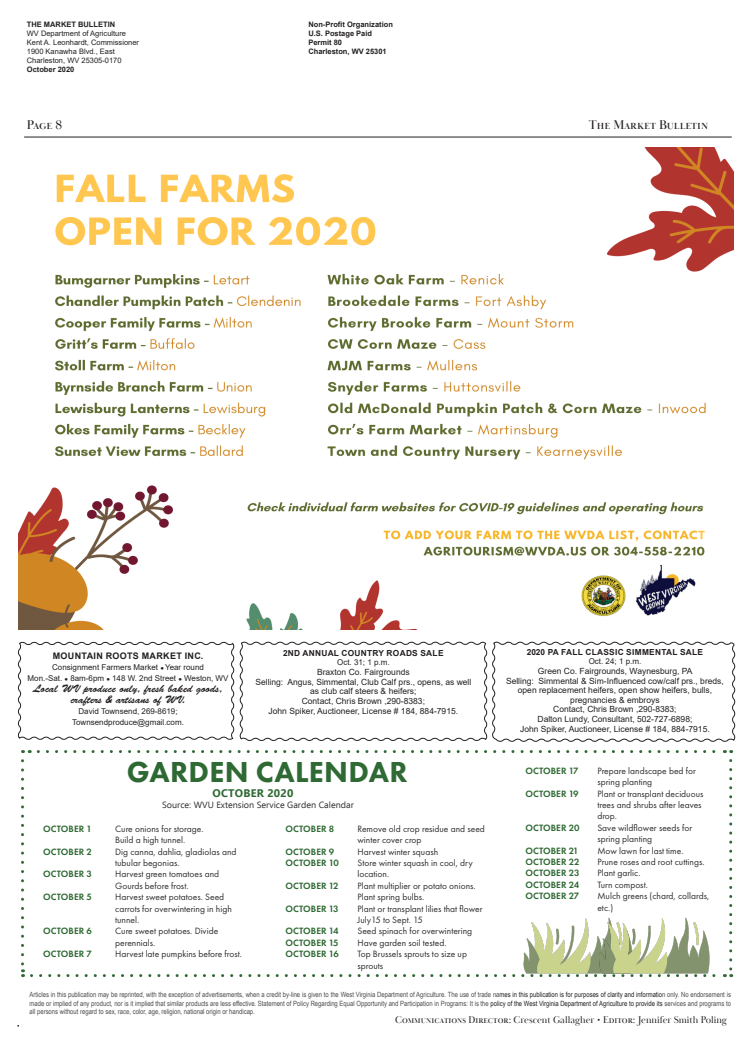
<style>
.page{position:relative;width:752px;height:1044px;background:#fff}
.page>*{position:absolute;margin:0;border:0;box-sizing:border-box;transform-origin:0 0}
.t1{font:800 30px "Futura PT";letter-spacing:.01em;color:#2f6934}
.t2{font:13px "Baskerville Display PT";color:#231f20}
.t3{font:11px "Brush Script Std";color:#231f20}
.t4{font:700 11px "Ebrima";letter-spacing:.02em;color:#2f6a34}
.t5{font:10px "Baskerville Poster PT";color:#231f20}
.t6{font:9.5px/11.4px "Futura PT";color:#312f30}
.t7{font:600 9.5px "Futura PT";letter-spacing:.01em;color:#2f6a34}
.t8{font:9px "Ebrima";color:#312f30}
.t9{font:700 9px "Arial";letter-spacing:.035em;color:#231f20}
.t10{font:8.5px/9.6px "Arial";color:#231f20;text-align:center}
.t11{font:700 8.3px "Arial";letter-spacing:.035em;color:#231f20}
.t12{font:8px "Arial";color:#231f20}
.t13{font:7.5px "Arial";color:#231f20}
.t14{font:700 7.5px "Arial";color:#231f20}
.t15{font:7.2px/8.6px "Arial Narrow";color:#4b4c4d;text-align:justify}
.s1{font-family:"Impact";font-size:6px}
.s2{color:#2e6833}
.s3{color:#231f20}
.s4{font-size:11px}
</style>
<div class="page">
<hr style="left:24px;top:137px;width:707px;height:1px;background:#231f20">
<svg style="left:38px;top:750px;width:693px;height:3px"></svg>
<svg style="left:31px;top:761px;width:701px;height:216px"></svg>
<svg style="left:21px;top:761px;width:3px;height:216px"></svg>
<img style="left:520px;top:917px;width:76px;height:60px">
<img style="left:596px;top:917px;width:116px;height:60px">
<svg style="left:18px;top:641px;width:718px;height:101px"></svg>
<img style="left:18px;top:147px;width:716px;height:482px">
<p class="t14" style="left:27px;top:20px;width:90px">THE MARKET BULLETIN</p>
<p class="t13" style="left:27px;top:29px;width:101px">WV Department of Agriculture</p>
<p class="t13" style="left:27px;top:38px;width:114px">Kent A. Leonhardt, Commissioner</p>
<p class="t13" style="left:27px;top:47px;width:89px">1900 Kanawha Blvd., East</p>
<p class="t13" style="left:27px;top:56px;width:96px">Charleston, WV 25305-0170</p>
<p class="t14" style="left:27px;top:65px;width:49px">October 2020</p>
<p class="t14" style="left:308px;top:20px;width:86px">Non-Profit Organization</p>
<p class="t14" style="left:308px;top:29px;width:65px">U.S. Postage Paid</p>
<p class="t14" style="left:308px;top:38px;width:35px">Permit 80</p>
<p class="t14" style="left:308px;top:47px;width:80px">Charleston, WV 25301</p>
<p class="t2" style="left:27px;top:117px;width:37px">Page 8</p>
<p class="t2" style="left:588px;top:117px;width:121px">The Market Bulletin</p>
<p class="t9" style="left:53px;top:649px;width:152px">MOUNTAIN ROOTS MARKET INC.</p>
<p class="t12" style="left:52px;top:661px;width:153px">Consignment Farmers Market <span class="s1">●</span> Year round</p>
<p class="t12" style="left:28px;top:672px;width:202px">Mon.-Sat. <span class="s1">●</span> 8am-6pm <span class="s1">●</span> 148 W. 2nd Street <span class="s1">●</span> Weston, WV</p>
<p class="t3" style="left:33px;top:682px;width:191px">Local WV produce only, fresh baked goods,</p>
<p class="t3" style="left:71px;top:693px;width:116px">crafters &amp; artisans of WV.</p>
<p class="t12" style="left:78px;top:705px;width:101px">David Townsend, 269-8619;</p>
<p class="t12" style="left:72px;top:716px;width:113px">Townsendproduce@gmail.com.</p>
<p class="t11" style="left:283px;top:647px;width:162px">2ND ANNUAL COUNTRY ROADS SALE</p>
<p class="t12" style="left:337px;top:657px;width:54px">Oct. 31; 1 p.m.</p>
<p class="t10" style="left:317px;top:667px;width:94px">Braxton Co. Fairgrounds</p>
<p class="t10" style="left:255px;top:677px;width:217px">Selling: Angus, Simmental, Club Calf prs., opens, as well as club calf steers &amp; heifers;</p>
<p class="t10" style="left:302px;top:696px;width:125px">Contact, Chris Brown ,290-8383;</p>
<p class="t10" style="left:268px;top:706px;width:191px">John Spiker, Auctioneer, License # 184, 884-7915.</p>
<p class="t1" style="left:127px;top:753px;width:282px"><span class="s2">GAR</span>DEN CALENDAR</p>
<p class="t4" style="left:212px;top:785px;width:82px">OCTOBER 2020</p>
<p class="t8" style="left:162px;top:798px;width:193px">Source: WVU Extension Service Garden Calendar</p>
<p class="t7" style="left:285px;top:823px;width:50px">OCTOBER 8</p>
<p class="t6" style="left:357px;top:823px;width:129px">Remove old crop residue and seed winter cover crop</p>
<p class="t7" style="left:285px;top:846px;width:50px">OCTOBER 9</p>
<p class="t6" style="left:357px;top:846px;width:82px">Harvest winter squash</p>
<p class="t7" style="left:285px;top:857px;width:55px">OCTOBER 10</p>
<p class="t6" style="left:357px;top:857px;width:117px">Store winter squash in cool, dry location.</p>
<p class="t7" style="left:285px;top:880px;width:55px">OCTOBER 12</p>
<p class="t6" style="left:357px;top:880px;width:120px">Plant multiplier or potato onions.<br>Plant spring bulbs.</p>
<p class="t7" style="left:285px;top:903px;width:55px">OCTOBER 13</p>
<p class="t6" style="left:357px;top:903px;width:127px">Plant or transplant lilies that flower<br>July15 to Sept. 15</p>
<p class="t7" style="left:285px;top:925px;width:54px">OCTOBER 14</p>
<p class="t6" style="left:357px;top:926px;width:116px">Seed spinach for overwintering</p>
<p class="t7" style="left:285px;top:937px;width:55px">OCTOBER 15</p>
<p class="t6" style="left:357px;top:937px;width:91px">Have garden soil tested.</p>
<p class="t7" style="left:285px;top:948px;width:55px">OCTOBER 16</p>
<p class="t6" style="left:357px;top:948px;width:111px">Top Brussels sprouts to size up sprouts</p>
<p class="t7" style="left:43px;top:823px;width:50px">OCTOBER 1</p>
<p class="t6" style="left:115px;top:823px;width:90px">Cure onions for storage.<br>Build a high tunnel.</p>
<p class="t7" style="left:43px;top:846px;width:50px">OCTOBER 2</p>
<p class="t6" style="left:115px;top:846px;width:123px">Dig canna, dahlia, gladiolas and tubular begonias.</p>
<p class="t7" style="left:43px;top:868px;width:50px">OCTOBER 3</p>
<p class="t6" style="left:115px;top:869px;width:105px">Harvest green tomatoes and<br>Gourds before frost.</p>
<p class="t7" style="left:43px;top:891px;width:50px">OCTOBER 5</p>
<p class="t6" style="left:115px;top:891px;width:118px">Harvest sweet potatoes. Seed carrots for overwintering in high tunnel.</p>
<p class="t7" style="left:43px;top:925px;width:50px">OCTOBER 6</p>
<p class="t6" style="left:115px;top:926px;width:104px">Cure sweet potatoes. Divide perennials.</p>
<p class="t7" style="left:43px;top:948px;width:50px">OCTOBER 7</p>
<p class="t6" style="left:115px;top:948px;width:128px">Harvest late pumpkins before frost.</p>
<p class="t11" style="left:526px;top:646px;width:178px">2020 PA FALL CLASSIC SIMMENTAL SALE</p>
<p class="t12" style="left:588px;top:656px;width:54px">Oct. 24; 1 p.m.</p>
<p class="t10" style="left:538px;top:666px;width:156px">Green Co. Fairgrounds, Waynesburg, PA</p>
<p class="t10" style="left:506px;top:676px;width:219px">Selling: Simmental &amp; Sim-Influenced cow/calf prs., breds, open replacement heifers, open show heifers, bulls, pregnancies &amp; embroys</p>
<p class="t10" style="left:553px;top:705px;width:125px">Contact, Chris Brown ,290-8383;</p>
<p class="t10" style="left:537px;top:714px;width:156px">Dalton Lundy, Consultant, 502-727-6898;</p>
<p class="t10" style="left:520px;top:724px;width:191px">John Spiker, Auctioneer, License # 184, 884-7915.</p>
<p class="t7" style="left:525px;top:765px;width:55px">OCTOBER 17</p>
<p class="t6" style="left:597px;top:765px;width:100px">Prepare landscape bed for spring planting</p>
<p class="t7" style="left:525px;top:788px;width:55px">OCTOBER 19</p>
<p class="t6" style="left:597px;top:788px;width:108px">Plant or transplant deciduous trees and shrubs after leaves drop.</p>
<p class="t7" style="left:525px;top:822px;width:56px">OCTOBER 20</p>
<p class="t6" style="left:597px;top:822px;width:96px">Save wildflower seeds for spring planting</p>
<p class="t7" style="left:525px;top:845px;width:55px">OCTOBER 21</p>
<p class="t6" style="left:597px;top:845px;width:88px">Mow lawn for last time.</p>
<p class="t7" style="left:525px;top:856px;width:56px">OCTOBER 22</p>
<p class="t6" style="left:597px;top:856px;width:109px">Prune roses and root cuttings.</p>
<p class="t7" style="left:525px;top:867px;width:56px">OCTOBER 23</p>
<p class="t6" style="left:597px;top:868px;width:45px">Plant garlic.</p>
<p class="t7" style="left:525px;top:879px;width:55px">OCTOBER 24</p>
<p class="t6" style="left:597px;top:879px;width:52px">Turn compost.</p>
<p class="t7" style="left:525px;top:890px;width:55px">OCTOBER 27</p>
<p class="t6" style="left:597px;top:890px;width:113px">Mulch greens (chard, collards, etc.)</p>
<p class="t15" style="left:30px;top:990px;width:702px">Articles in this publication may be reprinted, with the exception of advertisements, when a credit by-line is given to the West Virginia Department of Agriculture. The use of trade na<span class="s3">mes in this publication is for purposes of clarity and informatio</span>n only. No endorsement is made or implied of any product, nor is it implied that similar products are less effective. Statement of Policy Regarding Equal Opportunity and Participation in Programs: It is the <span class="s3">policy of the West Virginia Department of Agriculture to provide its</span> services and programs to all persons without regard to sex, race, color, age, religion, national origin or handicap.</p>
<p class="t5" style="left:395px;top:1014px;width:333px">Communications Director: Crescent Gallagher <span class="s4">•</span> Editor: Jennifer Smith Poling</p>
</div>
